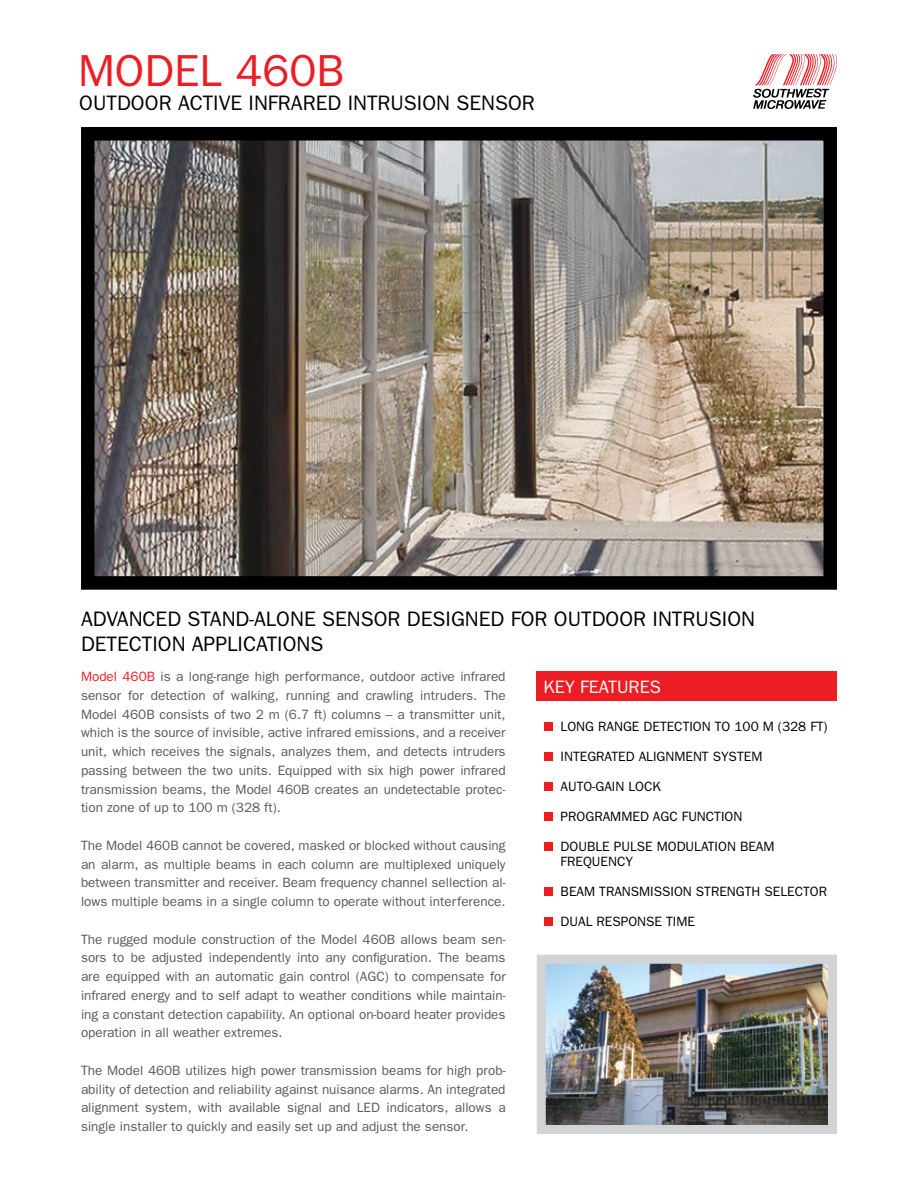
<style>
.page{position:relative;width:918px;height:1188px;background:#fff}
.page>*{position:absolute;margin:0;border:0;box-sizing:border-box;transform-origin:0 0}
.t1{font:45px "Franklin Gothic";color:#ed1d24}
.t2{font:21px/25.2px "Franklin Gothic";color:#000}
.t3{font:18px "Franklin Gothic";color:#fff}
.t4{font:13.5px/18.8px "Franklin Gothic";color:#58595b;text-align:justify}
.t5{font:13.5px/15px "Franklin Gothic";color:#000}
.s1{color:#ed1d24}
</style>
<div class="page">
<img style="left:96px;top:142px;width:726px;height:433px">
<div style="left:81px;top:127px;width:756px;height:463px;border:14px solid #000"></div>
<svg style="left:753px;top:54px;width:84px;height:55px"></svg>
<div style="left:544px;top:722px;width:9px;height:9px;background:#ed1d24"></div>
<div style="left:544px;top:752px;width:9px;height:9px;background:#ed1d24"></div>
<div style="left:544px;top:782px;width:9px;height:9px;background:#ed1d24"></div>
<div style="left:544px;top:812px;width:9px;height:9px;background:#ed1d24"></div>
<div style="left:544px;top:842px;width:9px;height:9px;background:#ed1d24"></div>
<div style="left:544px;top:887px;width:9px;height:9px;background:#ed1d24"></div>
<div style="left:544px;top:917px;width:9px;height:9px;background:#ed1d24"></div>
<div style="left:537px;top:672px;width:300px;height:29px;background:#ed1d24"></div>
<img style="left:547px;top:965px;width:280px;height:159px">
<div style="left:537px;top:955px;width:300px;height:179px;border:9px solid #d1d3d4"></div>
<h1 class="t1" style="left:78px;top:45px;width:268px">MODEL 460B</h1>
<h2 class="t2" style="left:79px;top:90px;width:457px">OUTDOOR ACTIVE INFRARED INTRUSION SENSOR</h2>
<h2 class="t2" style="left:81px;top:605px;width:676px">ADVANCED STAND-ALONE SENSOR DESIGNED FOR OUTDOOR INTRUSION<br>DETECTION APPLICATIONS</h2>
<p class="t4" style="left:81px;top:667px;width:426px"><span class="s1">Model 460B</span> is a long-range high performance, outdoor active infrared sensor for detection of walking, running and crawling intruders. The Model 460B consists of two 2 m (6.7 ft) columns – a transmitter unit, which is the source of invisible, active infrared emissions, and a receiver unit, which receives the signals, analyzes them, and detects intruders passing between the two units. Equipped with six high power infrared transmission beams, the Model 460B creates an undetectable protec&shy;tion zone of up to 100 m (328 ft).</p>
<p class="t4" style="left:81px;top:836px;width:426px">The Model 460B cannot be covered, masked or blocked without causing an alarm, as multiple beams in each column are multiplexed uniquely between transmitter and receiver. Beam frequency channel sellection al&shy;lows multiple beams in a single column to operate without interference.</p>
<p class="t4" style="left:81px;top:929px;width:426px">The rugged module construction of the Model 460B allows beam sen&shy;sors to be adjusted independently into any configuration. The beams are equipped with an automatic gain control (AGC) to compensate for infrared energy and to self adapt to weather conditions while maintain&shy;ing a constant detection capability. An optional on-board heater provides operation in all weather extremes.</p>
<p class="t4" style="left:81px;top:1061px;width:426px">The Model 460B utilizes high power transmission beams for high prob&shy;ability of detection and reliability against nuisance alarms. An integrated alignment system, with available signal and LED indicators, allows a single installer to quickly and easily set up and adjust the sensor.</p>
<h3 class="t3" style="left:544px;top:676px;width:119px">KEY FEATURES</h3>
<p class="t5" style="left:561px;top:719px;width:269px">LONG RANGE DETECTION TO 100 M (328 FT)</p>
<p class="t5" style="left:561px;top:749px;width:203px">INTEGRATED ALIGNMENT SYSTEM</p>
<p class="t5" style="left:561px;top:779px;width:102px">AUTO-GAIN LOCK</p>
<p class="t5" style="left:561px;top:809px;width:183px">PROGRAMMED AGC FUNCTION</p>
<p class="t5" style="left:561px;top:839px;width:215px">DOUBLE PULSE MODULATION BEAM<br>FREQUENCY</p>
<p class="t5" style="left:561px;top:884px;width:268px">BEAM TRANSMISSION STRENGTH SELECTOR</p>
<p class="t5" style="left:561px;top:914px;width:136px">DUAL RESPONSE TIME</p>
</div>
